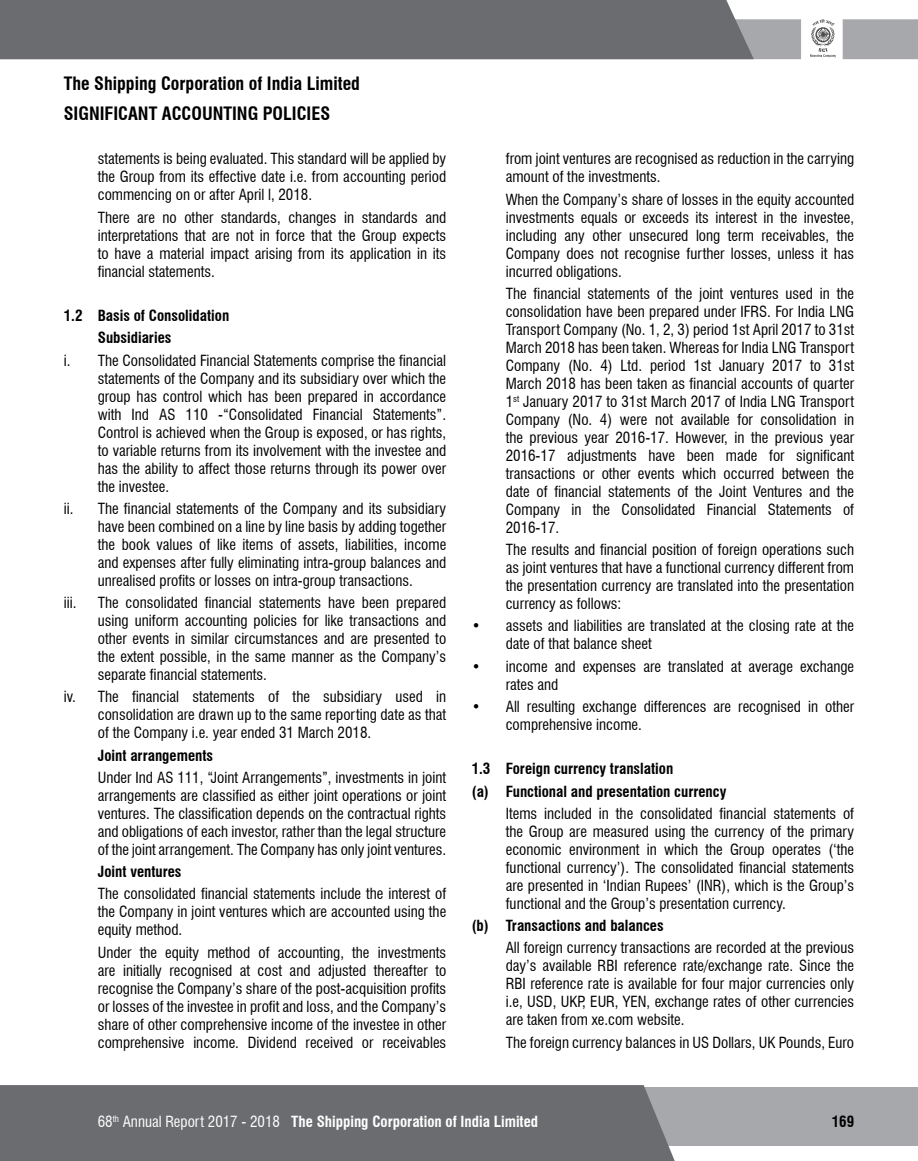
<style>
.page{position:relative;width:918px;height:1161px;background:#fff}
.page>*{position:absolute;margin:0;border:0;box-sizing:border-box;transform-origin:0 0}
.t1{font:700 condensed 18px "Swiss 721 BT";color:#000}
.t2{font:condensed 15px/18px "Swiss 721 BT";color:#000;text-align:justify}
.t3{font:700 condensed 15px/22.2px "Swiss 721 BT";color:#000}
.t4{font:700 condensed 15px "Swiss 721 BT";color:#fff}
.s1{font-weight:400}
</style>
<div class="page">
<div style="left:0;top:1087px;width:918px;height:58px;background:#a6a8ab"></div>
<div style="left:0;top:1085px;width:680px;height:76px;background:#6b6c6f"></div>
<svg style="left:0;top:0;width:918px;height:59px;background:#7e7f81"></svg>
<p class="t1" style="left:64px;top:73px;width:298px">The Shipping Corporation of India Limited</p>
<p class="t1" style="left:64px;top:103px;width:268px">SIGNIFICANT ACCOUNTING POLICIES</p>
<p class="t2" style="left:98px;top:150px;width:350px">statements is being evaluated. This standard will be applied by the Group from its effective date i.e. from accounting period commencing on or after April l, 2018.</p>
<p class="t2" style="left:98px;top:208px;width:350px">There are no other standards, changes in standards and interpretations that are not in force that the Group expects to have a material impact arising from its application in its financial statements.</p>
<p class="t3" style="left:98px;top:305px;width:133px;text-indent:-34px">1.2 Basis of Consolidation<br>Subsidiaries</p>
<p class="t2" style="left:98px;top:351px;width:350px;text-indent:-34px">i. The Consolidated Financial Statements comprise the financial statements of the Company and its subsidiary over which the group has control which has been prepared in accordance with Ind AS 110 -“Consolidated Financial Statements”.<br>Control is achieved when the Group is exposed, or has rights, to variable returns from its involvement with the investee and has the ability to affect those returns through its power over the investee.</p>
<p class="t2" style="left:98px;top:499px;width:350px;text-indent:-34px">ii. The financial statements of the Company and its subsidiary have been combined on a line by line basis by adding together the book values of like items of assets, liabilities, income and expenses after fully eliminating intra-group balances and unrealised profits or losses on intra-group transactions.</p>
<p class="t2" style="left:64px;top:594px;width:14px">iii.</p>
<p class="t2" style="left:98px;top:594px;width:350px">The consolidated financial statements have been prepared using uniform accounting policies for like transactions and other events in similar circumstances and are presented to the extent possible, in the same manner as the Company’s separate financial statements.</p>
<p class="t2" style="left:98px;top:688px;width:350px;text-indent:-34px">iv. The financial statements of the subsidiary used in consolidation are drawn up to the same reporting date as that of the Company i.e. year ended 31 March 2018.</p>
<p class="t3" style="left:98px;top:744px;width:117px">Joint arrangements</p>
<p class="t2" style="left:98px;top:768px;width:350px">Under Ind AS 111, “Joint Arrangements”, investments in joint arrangements are classified as either joint operations or joint ventures. The classification depends on the contractual rights and obligations of each investor, rather than the legal structure of the joint arrangement. The Company has only joint ventures.</p>
<p class="t3" style="left:98px;top:861px;width:85px">Joint ventures</p>
<p class="t2" style="left:98px;top:885px;width:350px">The consolidated financial statements include the interest of the Company in joint ventures which are accounted using the equity method.</p>
<p class="t2" style="left:98px;top:943px;width:350px">Under the equity method of accounting, the investments are initially recognised at cost and adjusted thereafter to recognise the Company’s share of the post-acquisition profits or losses of the investee in profit and loss, and the Company’s share of other comprehensive income of the investee in other comprehensive income. Dividend received or receivables</p>
<p class="t2" style="left:506px;top:150px;width:350px">from joint ventures are recognised as reduction in the carrying amount of the investments.</p>
<p class="t2" style="left:506px;top:190px;width:350px">When the Company’s share of losses in the equity accounted investments equals or exceeds its interest in the investee, including any other unsecured long term receivables, the Company does not recognise further losses, unless it has incurred obligations.</p>
<p class="t2" style="left:506px;top:284px;width:350px">The financial statements of the joint ventures used in the consolidation have been prepared under IFRS. For India LNG Transport Company (No. 1, 2, 3) period 1st April 2017 to 31st March 2018 has been taken. Whereas for India LNG Transport Company (No. 4) Ltd. period 1st January 2017 to 31st March 2018 has been taken as financial accounts of quarter 1<sup>st</sup> January 2017 to 31st March 2017 of India LNG Transport Company (No. 4) were not available for consolidation in the previous year 2016-17. However, in the previous year 2016-17 adjustments have been made for significant transactions or other events which occurred between the date of financial statements of the Joint Ventures and the Company in the Consolidated Financial Statements of 2016-17.</p>
<p class="t2" style="left:506px;top:541px;width:350px">The results and financial position of foreign operations such as joint ventures that have a functional currency different from the presentation currency are translated into the presentation currency as follows:</p>
<p class="t2" style="left:506px;top:617px;width:350px;text-indent:-34px">• assets and liabilities are translated at the closing rate at the date of that balance sheet</p>
<p class="t2" style="left:506px;top:657px;width:350px;text-indent:-34px">• income and expenses are translated at average exchange rates and</p>
<p class="t2" style="left:506px;top:697px;width:350px;text-indent:-34px">• All resulting exchange differences are recognised in other comprehensive income.</p>
<p class="t3" style="left:472px;top:758px;width:256px">1.3 Foreign currency translation<br>(a) Functional and presentation currency</p>
<p class="t2" style="left:506px;top:804px;width:350px">Items included in the consolidated financial statements of the Group are measured using the currency of the primary economic environment in which the Group operates (‘the functional currency’). The consolidated financial statements are presented in ‘Indian Rupees’ (INR), which is the Group’s functional and the Group’s presentation currency.</p>
<p class="t3" style="left:472px;top:915px;width:193px">(b) Transactions and balances</p>
<p class="t2" style="left:506px;top:939px;width:350px">All foreign currency transactions are recorded at the previous day’s available RBI reference rate/exchange rate. Since the RBI reference rate is available for four major currencies only i.e, USD, UKP, EUR, YEN, exchange rates of other currencies are taken from xe.com website.</p>
<p class="t2" style="left:506px;top:1033px;width:350px">The foreign currency balances in US Dollars, UK Pounds, Euro</p>
<p class="t4" style="left:98px;top:1113px;width:442px"><span class="s1">68</span><sup>th</sup> <span class="s1">Annual Report 2017 - 2018</span> The Shipping Corporation of India Limited</p>
<p class="t3" style="left:832px;top:1110px;width:24px">169</p>
</div>
